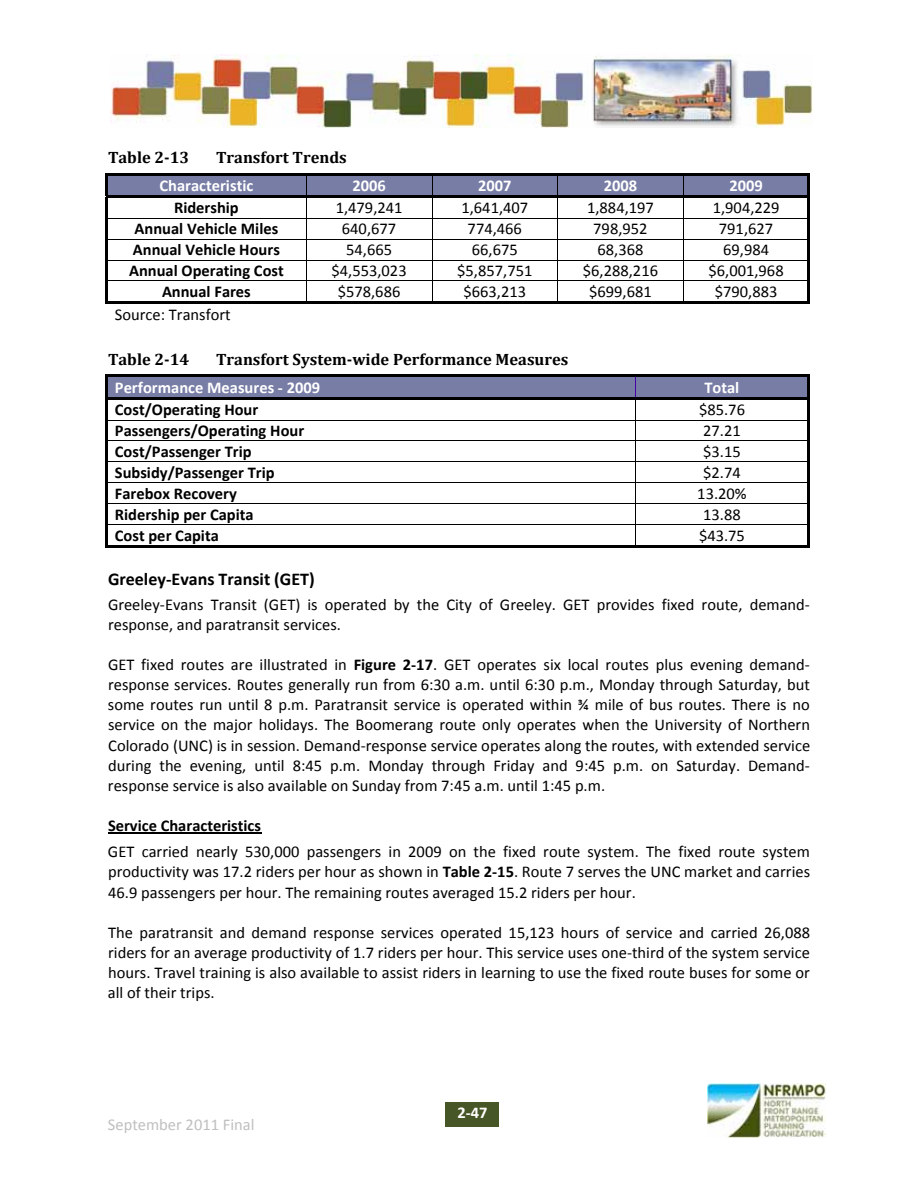
<style>
.page{position:relative;width:918px;height:1188px;background:#fff}
.page>*{position:absolute;margin:0;border:0;box-sizing:border-box;transform-origin:0 0}
.t1{font:700 18px "Calibri";color:#000}
.t2{font:16.5px/20.1px "Calibri";color:#000;text-align:justify}
.t3{font:700 16.5px "Calibri";color:#000}
.t4{font:700 16.5px "Cambria";color:#000}
.t5{font:700 16.5px "Calibri";color:#fff}
.t6{font:16.5px "Calibri";color:#bfbfbf}
.s1{font-weight:700}
</style>
<div class="page">
<div style="left:446px;top:1102px;width:54px;height:25px;background:#475626"></div>
<img style="left:110px;top:54px;width:703px;height:74px">
<img style="left:708px;top:1084px;width:117px;height:54px">
<div style="left:108px;top:175px;width:198px;height:20px;background:#777da5"></div>
<div style="left:306px;top:175px;width:126px;height:20px;background:#777da5"></div>
<div style="left:432px;top:175px;width:125px;height:20px;background:#777da5"></div>
<div style="left:558px;top:175px;width:125px;height:20px;background:#777da5"></div>
<div style="left:683px;top:175px;width:125px;height:20px;background:#777da5"></div>
<hr style="left:106px;top:173px;width:454px;height:2px;background:#000">
<hr style="left:560px;top:173px;width:123px;height:2px;background:#000">
<hr style="left:683px;top:173px;width:127px;height:2px;background:#000">
<hr style="left:106px;top:175px;width:2px;height:20px;background:#000">
<hr style="left:808px;top:175px;width:2px;height:20px;background:#000">
<hr style="left:106px;top:195px;width:454px;height:3px;background:#000">
<hr style="left:560px;top:195px;width:123px;height:3px;background:#000">
<hr style="left:683px;top:195px;width:127px;height:3px;background:#000">
<hr style="left:106px;top:198px;width:2px;height:20px;background:#000">
<hr style="left:808px;top:198px;width:2px;height:20px;background:#000">
<hr style="left:106px;top:218px;width:704px;height:1px;background:#000">
<hr style="left:106px;top:219px;width:2px;height:20px;background:#000">
<hr style="left:808px;top:219px;width:2px;height:20px;background:#000">
<hr style="left:106px;top:239px;width:704px;height:1px;background:#000">
<hr style="left:106px;top:240px;width:2px;height:20px;background:#000">
<hr style="left:808px;top:240px;width:2px;height:20px;background:#000">
<hr style="left:106px;top:260px;width:704px;height:1px;background:#000">
<hr style="left:106px;top:260px;width:2px;height:21px;background:#000">
<hr style="left:808px;top:260px;width:2px;height:21px;background:#000">
<hr style="left:106px;top:281px;width:704px;height:1px;background:#000">
<hr style="left:106px;top:281px;width:2px;height:21px;background:#000">
<svg style="left:306px;top:175px;width:1px;height:127px"></svg>
<svg style="left:432px;top:175px;width:1px;height:127px"></svg>
<svg style="left:557px;top:175px;width:1px;height:127px"></svg>
<svg style="left:683px;top:175px;width:1px;height:127px"></svg>
<hr style="left:808px;top:281px;width:2px;height:21px;background:#000">
<hr style="left:106px;top:302px;width:454px;height:2px;background:#000">
<hr style="left:560px;top:302px;width:123px;height:2px;background:#000">
<hr style="left:683px;top:302px;width:127px;height:2px;background:#000">
<div style="left:108px;top:377px;width:527px;height:20px;background:#777da5"></div>
<div style="left:635px;top:377px;width:173px;height:20px;background:#777da5"></div>
<hr style="left:106px;top:375px;width:704px;height:2px;background:#000">
<hr style="left:106px;top:377px;width:2px;height:20px;background:#000">
<hr style="left:808px;top:377px;width:2px;height:20px;background:#000">
<hr style="left:106px;top:397px;width:704px;height:2px;background:#000">
<hr style="left:106px;top:399px;width:2px;height:21px;background:#000">
<hr style="left:808px;top:399px;width:2px;height:21px;background:#000">
<hr style="left:106px;top:420px;width:704px;height:1px;background:#000">
<hr style="left:106px;top:420px;width:2px;height:21px;background:#000">
<hr style="left:808px;top:420px;width:2px;height:21px;background:#000">
<hr style="left:106px;top:441px;width:704px;height:1px;background:#000">
<hr style="left:106px;top:441px;width:2px;height:20px;background:#000">
<hr style="left:808px;top:441px;width:2px;height:20px;background:#000">
<hr style="left:106px;top:461px;width:704px;height:1px;background:#000">
<hr style="left:106px;top:462px;width:2px;height:20px;background:#000">
<hr style="left:808px;top:462px;width:2px;height:20px;background:#000">
<hr style="left:106px;top:482px;width:704px;height:1px;background:#000">
<hr style="left:106px;top:483px;width:2px;height:20px;background:#000">
<hr style="left:808px;top:483px;width:2px;height:20px;background:#000">
<hr style="left:106px;top:503px;width:704px;height:1px;background:#000">
<hr style="left:106px;top:504px;width:2px;height:20px;background:#000">
<hr style="left:808px;top:504px;width:2px;height:20px;background:#000">
<hr style="left:106px;top:524px;width:704px;height:1px;background:#000">
<hr style="left:106px;top:525px;width:2px;height:22px;background:#000">
<hr style="left:106px;top:545px;width:529px;height:2px;background:#000">
<svg style="left:635px;top:377px;width:1px;height:168px"></svg>
<hr style="left:635px;top:545px;width:173px;height:2px;background:#000">
<hr style="left:808px;top:525px;width:2px;height:22px;background:#000">
<hr style="left:108px;top:833px;width:153px;height:1px;background:#000">
<p class="t4" style="left:108px;top:147px;width:83px">Table 2-13</p>
<p class="t4" style="left:216px;top:147px;width:132px">Transfort Trends</p>
<p class="t5" style="left:160px;top:179px;width:95px">Characteristic</p>
<p class="t5" style="left:352px;top:179px;width:35px">2006</p>
<p class="t5" style="left:478px;top:179px;width:35px">2007</p>
<p class="t5" style="left:604px;top:179px;width:35px">2008</p>
<p class="t5" style="left:729px;top:179px;width:35px">2009</p>
<p class="t3" style="left:174px;top:201px;width:66px">Ridership</p>
<p class="t2" style="left:336px;top:199px;width:68px">1,479,241</p>
<p class="t2" style="left:461px;top:199px;width:68px">1,641,407</p>
<p class="t2" style="left:587px;top:199px;width:68px">1,884,197</p>
<p class="t2" style="left:713px;top:199px;width:68px">1,904,229</p>
<p class="t3" style="left:135px;top:222px;width:145px">Annual Vehicle Miles</p>
<p class="t2" style="left:342px;top:220px;width:56px">640,677</p>
<p class="t2" style="left:468px;top:220px;width:56px">774,466</p>
<p class="t2" style="left:593px;top:220px;width:56px">798,952</p>
<p class="t2" style="left:719px;top:220px;width:56px">791,627</p>
<p class="t3" style="left:133px;top:243px;width:148px">Annual Vehicle Hours</p>
<p class="t2" style="left:346px;top:241px;width:47px">54,665</p>
<p class="t2" style="left:472px;top:241px;width:47px">66,675</p>
<p class="t2" style="left:597px;top:241px;width:47px">68,368</p>
<p class="t2" style="left:723px;top:241px;width:47px">69,984</p>
<p class="t3" style="left:129px;top:264px;width:156px">Annual Operating Cost</p>
<p class="t2" style="left:331px;top:262px;width:77px">$4,553,023</p>
<p class="t2" style="left:457px;top:262px;width:77px">$5,857,751</p>
<p class="t2" style="left:583px;top:262px;width:77px">$6,288,216</p>
<p class="t2" style="left:708px;top:262px;width:77px">$6,001,968</p>
<p class="t3" style="left:162px;top:285px;width:90px">Annual Fares</p>
<p class="t2" style="left:338px;top:283px;width:64px">$578,686</p>
<p class="t2" style="left:463px;top:283px;width:64px">$663,213</p>
<p class="t2" style="left:589px;top:283px;width:64px">$699,681</p>
<p class="t2" style="left:715px;top:283px;width:64px">$790,883</p>
<p class="t2" style="left:115px;top:305px;width:117px">Source: Transfort</p>
<p class="t4" style="left:108px;top:349px;width:83px">Table 2-14</p>
<p class="t4" style="left:216px;top:349px;width:354px">Transfort System-wide Performance Measures</p>
<p class="t5" style="left:115px;top:380px;width:207px">Performance Measures ‐ 2009</p>
<p class="t5" style="left:705px;top:380px;width:36px">Total</p>
<p class="t3" style="left:115px;top:403px;width:145px">Cost/Operating Hour</p>
<p class="t2" style="left:699px;top:401px;width:47px">$85.76</p>
<p class="t3" style="left:115px;top:424px;width:191px">Passengers/Operating Hour</p>
<p class="t2" style="left:703px;top:422px;width:39px">27.21</p>
<p class="t3" style="left:115px;top:445px;width:138px">Cost/Passenger Trip</p>
<p class="t2" style="left:703px;top:443px;width:39px">$3.15</p>
<p class="t3" style="left:115px;top:465px;width:161px">Subsidy/Passenger Trip</p>
<p class="t2" style="left:703px;top:464px;width:39px">$2.74</p>
<p class="t3" style="left:115px;top:486px;width:123px">Farebox Recovery</p>
<p class="t2" style="left:697px;top:485px;width:51px">13.20%</p>
<p class="t3" style="left:115px;top:507px;width:140px">Ridership per Capita</p>
<p class="t2" style="left:703px;top:505px;width:39px">13.88</p>
<p class="t3" style="left:115px;top:528px;width:106px">Cost per Capita</p>
<p class="t2" style="left:699px;top:526px;width:47px">$43.75</p>
<p class="t1" style="left:108px;top:571px;width:208px">Greeley‐Evans Transit (GET)</p>
<p class="t2" style="left:108px;top:595px;width:703px">Greeley‐Evans Transit (GET) is operated by the City of Greeley. GET provides fixed route, demand‐ response, and paratransit services.</p>
<p class="t2" style="left:108px;top:656px;width:704px">GET fixed routes are illustrated in <span class="s1">Figure 2‐17</span>. GET operates six local routes plus evening demand‐ response services. Routes generally run from 6:30 a.m. until 6:30 p.m., Monday through Saturday, but some routes run until 8 p.m. Paratransit service is operated within ¾ mile of bus routes. There is no service on the major holidays. The Boomerang route only operates when the University of Northern Colorado (UNC) is in session. Demand‐response service operates along the routes, with extended service during the evening, until 8:45 p.m. Monday through Friday and 9:45 p.m. on Saturday. Demand‐ response service is also available on Sunday from 7:45 a.m. until 1:45 p.m.</p>
<p class="t3" style="left:108px;top:819px;width:155px">Service Characteristics</p>
<p class="t2" style="left:108px;top:843px;width:704px">GET carried nearly 530,000 passengers in 2009 on the fixed route system. The fixed route system productivity was 17.2 riders per hour as shown in <span class="s1">Table 2‐15</span>. Route 7 serves the UNC market and carries 46.9 passengers per hour. The remaining routes averaged 15.2 riders per hour.</p>
<p class="t2" style="left:108px;top:924px;width:704px">The paratransit and demand response services operated 15,123 hours of service and carried 26,088 riders for an average productivity of 1.7 riders per hour. This service uses one‐third of the system service hours. Travel training is also available to assist riders in learning to use the fixed route buses for some or all of their trips.</p>
<p class="t6" style="left:108px;top:1117px;width:148px">September 2011 Final</p>
<p class="t5" style="left:457px;top:1106px;width:32px">2‐47</p>
</div>
